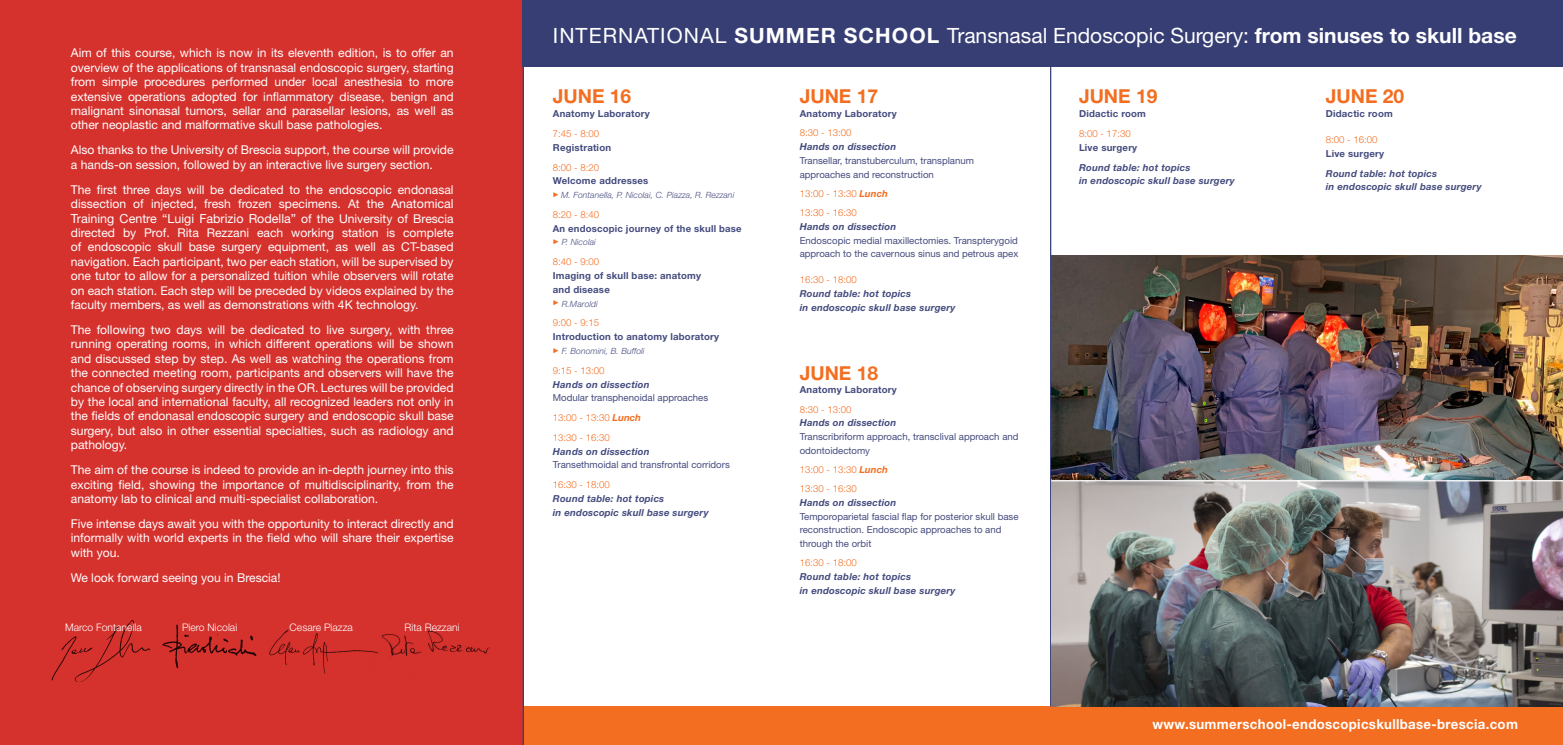
<style>
.page{position:relative;width:1563px;height:745px;background:#fff}
.page>*{position:absolute;margin:0;border:0;box-sizing:border-box;transform-origin:0 0}
.t1{font:21px "Helvetica Neue LT Std";color:#fff}
.t2{font:700 19.25px "Helvetica Neue LT Std";color:#f36e21}
.t3{font:700 13.75px "Helvetica Neue LT Std";letter-spacing:.025em;color:#fff;scale:.96 1}
.t4{font:12.5px "Helvetica Neue LT Std";color:#fff}
.t5{font:12.12px/14.4px "Helvetica Neue LT Std";color:#fff;text-align:justify}
.t6{font:300 10.38px "Helvetica Neue LT Std";color:#fff}
.t7{font:9.62px/13.8px "Helvetica Neue LT Std";color:#444b7e}
.t8{font:700 9.62px/13.8px "Helvetica Neue LT Std";letter-spacing:.02em;color:#444b7e}
.t9{font:italic 700 9.62px/13.8px "Helvetica Neue LT Std";letter-spacing:.02em;color:#444b7e}
.t10{font:300 9.62px "Helvetica Neue LT Std";color:#f36e21}
.t11{font:italic 300 8.5px "Helvetica Neue LT Std";letter-spacing:.01em;color:#444b7e}
.s1{font-size:12.5px}
.s2{font-size:12.12px}
.s3{font-weight:700}
.s4{font-weight:300;color:#f36e21}
.s5{font-family:"European Pi 4";font-weight:400;font-style:normal;font-size:6.38px;color:#f36e21}
.s6{font-weight:700;font-style:italic}
.s7{font-weight:300;font-style:normal;color:#f36e21}
</style>
<div class="page">
<div style="left:523px;top:705px;width:1040px;height:39px;background:#f36e21"></div>
<div style="left:0;top:0;width:524px;height:744px;background:#d5312d"></div>
<div style="left:523px;top:0;width:1040px;height:67px;background:#363e74"></div>
<hr style="left:523px;top:0;width:1px;height:744px;background:#363e74">
<hr style="left:1050px;top:0;width:1px;height:705px;background:#363e74">
<img style="left:276px;top:629px;width:92px;height:45px">
<img style="left:51px;top:620px;width:96px;height:62px">
<img style="left:147px;top:624px;width:129px;height:45px">
<img style="left:368px;top:630px;width:123px;height:42px">
<img style="left:1051px;top:255px;width:512px;height:450px">
<hr style="left:1051px;top:480px;width:512px;height:1px;background:#fff">
<p class="t5" style="left:71px;top:46px;width:384px">Aim of this course, which is now in its eleventh edition, is to offer an overview of the applications of transnasal endoscopic surgery, starting from simple procedures performed under local anesthesia to more extensive operations adopted for inflammatory disease, benign and malignant sinonasal tumors, sellar and parasellar lesions, as well as other neoplastic and malformative skull base pathologies.</p>
<p class="t5" style="left:71px;top:143px;width:384px">Also thanks to the University of Brescia support, the course will provide a hands-on session, followed by an interactive live surgery section.</p>
<p class="t5" style="left:71px;top:182px;width:384px">The first three days will be dedicated to the endoscopic endonasal dissection of injected, fresh frozen specimens. At the <span class="s1">Anatomical</span></p>
<p class="t4" style="left:71px;top:210px;width:384px">Training Centre “Luigi Fabrizio Rodella” <span class="s2">of the University of Brescia</span></p>
<p class="t5" style="left:71px;top:225px;width:384px">directed by Prof. Rita Rezzani each working station is complete of endoscopic skull base surgery equipment, as well as CT-based navigation. Each participant, two per each station, will be supervised by one tutor to allow for a personalized tuition while observers will rotate on each station. Each step will be preceded by videos explained by the faculty members, as well as demonstrations with 4K technology.</p>
<p class="t5" style="left:71px;top:322px;width:384px">The following two days will be dedicated to live surgery, with three running operating rooms, in which different operations will be shown and discussed step by step. As well as watching the operations from the connected meeting room, participants and observers will have the chance of observing surgery directly in the OR. Lectures will be provided by the local and international faculty, all recognized leaders not only in the fields of endonasal endoscopic surgery and endoscopic skull base surgery, but also in other essential specialties, such as radiology and pathology.</p>
<p class="t5" style="left:71px;top:462px;width:384px">The aim of the course is indeed to provide an in-depth journey into this exciting field, showing the importance of multidisciplinarity, from the anatomy lab to clinical and multi-specialist collaboration.</p>
<p class="t5" style="left:71px;top:516px;width:384px">Five intense days await you with the opportunity to interact directly and informally with world experts in the field who will share their expertise with you.</p>
<p class="t5" style="left:71px;top:569px;width:211px">We look forward seeing you in Brescia!</p>
<p class="t6" style="left:65px;top:620px;width:78px">Marco Fontanella</p>
<p class="t6" style="left:182px;top:620px;width:57px">Piero Nicolai</p>
<p class="t6" style="left:290px;top:620px;width:65px">Cesare Piazza</p>
<p class="t6" style="left:404px;top:620px;width:57px">Rita Rezzani</p>
<p class="t1" style="left:553px;top:23px;width:965px">INTERNATIONAL <span class="s3">SUMMER SCHOOL</span> Transnasal Endoscopic Surgery: <span class="s3">from sinuses to skull base</span></p>
<p class="t2" style="left:553px;top:84px;width:80px">JUNE 16</p>
<p class="t8" style="left:553px;top:106px;width:98px">Anatomy Laboratory</p>
<p class="t8" style="left:553px;top:126px;width:60px"><span class="s4">7:45 - 8:00<br></span>Registration</p>
<p class="t8" style="left:553px;top:160px;width:97px"><span class="s4">8:00 - 8:20<br></span>Welcome addresses</p>
<p class="t11" style="left:553px;top:190px;width:183px"><span class="s5">P</span> M. Fontanella, P. Nicolai, C. Piazza, R. Rezzani</p>
<p class="t8" style="left:553px;top:207px;width:190px"><span class="s4">8:20 - 8:40<br></span>An endoscopic journey of the skull base</p>
<p class="t11" style="left:553px;top:237px;width:44px"><span class="s5">P</span> P. Nicolai</p>
<p class="t8" style="left:553px;top:254px;width:150px"><span class="s4">8:40 - 9:00<br></span>Imaging of skull base: anatomy and disease</p>
<p class="t11" style="left:553px;top:298px;width:46px"><span class="s5">P</span> R.Maroldi</p>
<p class="t8" style="left:553px;top:315px;width:168px"><span class="s4">9:00 - 9:15<br></span>Introduction to anatomy laboratory</p>
<p class="t11" style="left:553px;top:345px;width:93px"><span class="s5">P</span> F. Bonomini, B. Buffoli</p>
<p class="t7" style="left:553px;top:363px;width:157px"><span class="s4">9:15 - 13:00<br></span><span class="s6">Hands on dissection<br></span>Modular transphenoidal approaches</p>
<p class="t10" style="left:553px;top:411px;width:90px">13:00 - 13:30 <span class="s6">Lunch</span></p>
<p class="t7" style="left:553px;top:430px;width:178px"><span class="s4">13:30 - 16:30<br></span><span class="s6">Hands on dissection<br></span>Transethmoidal and transfrontal corridors</p>
<p class="t9" style="left:553px;top:477px;width:157px"><span class="s7">16:30 - 18:00<br></span>Round table: hot topics<br>in endoscopic skull base surgery</p>
<p class="t2" style="left:800px;top:84px;width:80px">JUNE 17</p>
<p class="t8" style="left:800px;top:106px;width:98px">Anatomy Laboratory</p>
<p class="t7" style="left:800px;top:126px;width:176px"><span class="s4">8:30 - 13:00<br></span><span class="s6">Hands on dissection<br></span>Transellar, transtuberculum, transplanum approaches and reconstruction</p>
<p class="t10" style="left:800px;top:187px;width:90px">13:00 - 13:30 <span class="s6">Lunch</span></p>
<p class="t7" style="left:800px;top:205px;width:220px"><span class="s4">13:30 - 16:30<br></span><span class="s6">Hands on dissection<br></span>Endoscopic medial maxillectomies. Transpterygoid approach to the cavernous sinus and petrous apex</p>
<p class="t9" style="left:800px;top:272px;width:157px"><span class="s7">16:30 - 18:00<br></span>Round table: hot topics<br>in endoscopic skull base surgery</p>
<p class="t2" style="left:800px;top:360px;width:80px">JUNE 18</p>
<p class="t8" style="left:800px;top:382px;width:98px">Anatomy Laboratory</p>
<p class="t7" style="left:800px;top:402px;width:220px"><span class="s4">8:30 - 13:00<br></span><span class="s6">Hands on dissection<br></span>Transcribriform approach, transclival approach and odontoidectomy</p>
<p class="t10" style="left:800px;top:463px;width:90px">13:00 - 13:30 <span class="s6">Lunch</span></p>
<p class="t7" style="left:800px;top:481px;width:220px"><span class="s4">13:30 - 16:30<br></span><span class="s6">Hands on dissection<br></span>Temporoparietal fascial flap for posterior skull base reconstruction. Endoscopic approaches to and through the orbit</p>
<p class="t9" style="left:800px;top:555px;width:157px"><span class="s7">16:30 - 18:00<br></span>Round table: hot topics<br>in endoscopic skull base surgery</p>
<p class="t2" style="left:1079px;top:84px;width:80px">JUNE 19</p>
<p class="t8" style="left:1079px;top:106px;width:68px">Didactic room</p>
<p class="t8" style="left:1079px;top:126px;width:60px"><span class="s4">8:00 - 17:30<br></span>Live surgery</p>
<p class="t9" style="left:1079px;top:160px;width:157px">Round table: hot topics<br>in endoscopic skull base surgery</p>
<p class="t2" style="left:1326px;top:84px;width:80px">JUNE 20</p>
<p class="t8" style="left:1326px;top:106px;width:68px">Didactic room</p>
<p class="t8" style="left:1326px;top:132px;width:60px"><span class="s4">8:00 - 16:00<br></span>Live surgery</p>
<p class="t9" style="left:1326px;top:166px;width:157px">Round table: hot topics<br>in endoscopic skull base surgery</p>
<p class="t3" style="left:1152px;top:715px;width:382px">www.summerschool-endoscopicskullbase-brescia.com</p>
</div>
